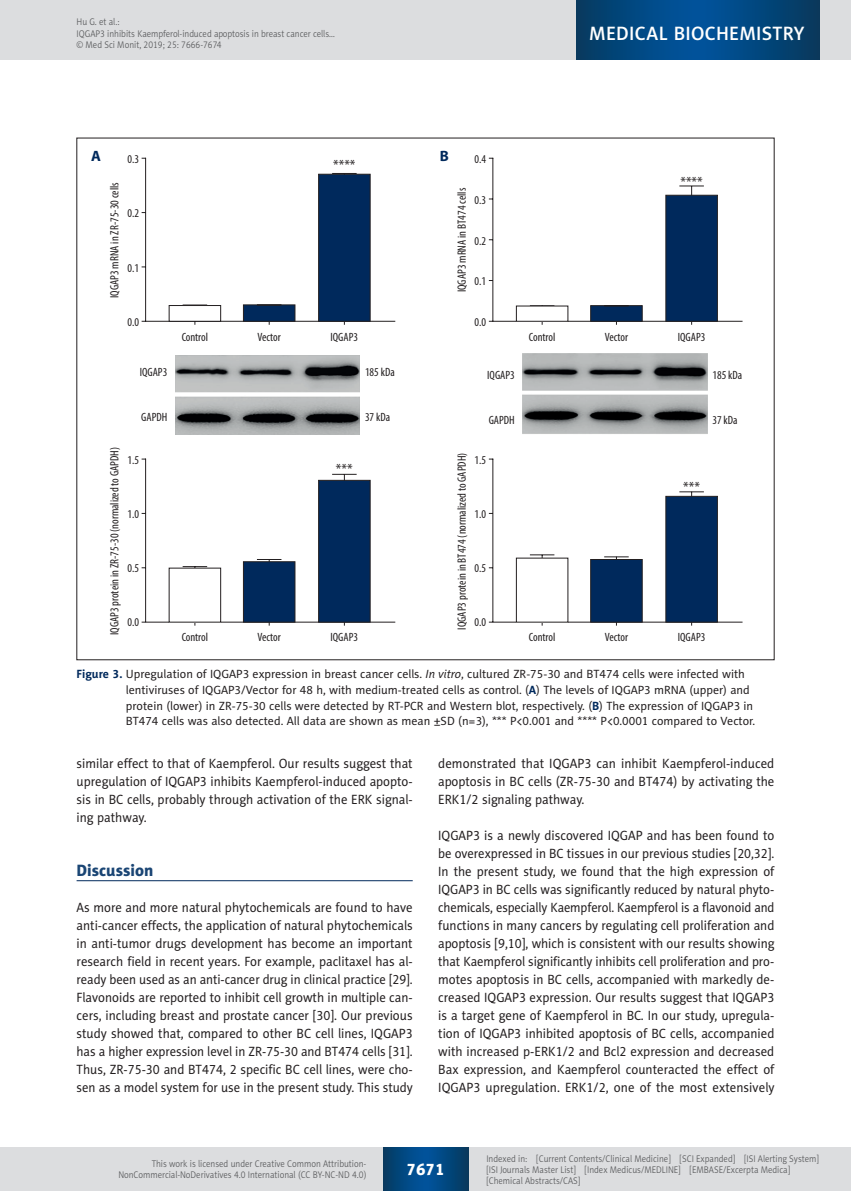
<style>
.page{position:relative;width:851px;height:1191px;background:#fff}
.page>*{position:absolute;margin:0;border:0;box-sizing:border-box;transform-origin:0 0}
.t1{font:19.5px "Naomi Sans EFN Medium";letter-spacing:.015em;color:#fff}
.MSM_Headline_1{font:16.5px "Naomi Sans EFN Heavy";color:#1a4574}
.t2{font:16.5px "Naomi Sans EFN Heavy";color:#fff}
.t3{font:condensed 15px "Myriad Pro";color:#231f20}
.t4{font:700 15px "Myriad Pro";color:#00295c}
.MSM_Body{font:13.5px/18px "Naomi Sans EFN";color:#231f20;text-align:justify;scale:.95 1}
.MSM_Rycina_tytul{font:12px/15.8px "Naomi Sans EFN";color:#231f20}
.t5{font:condensed 12px "Myriad Pro";color:#231f20}
.t6{font:9.75px/11.2px "Naomi Sans EFN Light";color:#57585a;scale:.9 1}
.s1{font-weight:700;color:#00295c}
.s2{font-style:italic}
</style>
<div class="page">
<hr style="left:77px;top:880px;width:335px;height:1px;background:#00295c">
<img style="left:175px;top:355px;width:184px;height:79px">
<img style="left:522px;top:353px;width:185px;height:81px">
<hr style="left:142px;top:622px;width:253px;height:1px;background:#231f20">
<hr style="left:145px;top:459px;width:1px;height:163px;background:#231f20">
<div style="left:318px;top:480px;width:52px;height:142px;background:#00295c;border:1px solid #231f20"></div>
<svg style="left:168px;top:473px;width:189px;height:153px"></svg>
<hr style="left:269px;top:559px;width:1px;height:66px;background:#231f20">
<div style="left:243px;top:561px;width:52px;height:61px;background:#00295c;border:1px solid #231f20"></div>
<hr style="left:489px;top:622px;width:253px;height:1px;background:#231f20">
<hr style="left:492px;top:459px;width:1px;height:163px;background:#231f20">
<div style="left:665px;top:496px;width:52px;height:126px;background:#00295c"></div>
<svg style="left:515px;top:491px;width:189px;height:135px"></svg>
<hr style="left:616px;top:557px;width:1px;height:68px;background:#231f20">
<div style="left:590px;top:559px;width:52px;height:63px;background:#00295c;border:1px solid #231f20"></div>
<hr style="left:142px;top:321px;width:253px;height:1px;background:#231f20">
<hr style="left:145px;top:158px;width:1px;height:163px;background:#231f20">
<div style="left:318px;top:174px;width:52px;height:148px;background:#00295c;border:1px solid #231f20"></div>
<svg style="left:168px;top:173px;width:189px;height:152px"></svg>
<div style="left:243px;top:304px;width:52px;height:18px;background:#00295c;border:1px solid #231f20"></div>
<hr style="left:489px;top:321px;width:253px;height:1px;background:#231f20">
<hr style="left:492px;top:158px;width:1px;height:163px;background:#231f20">
<div style="left:665px;top:195px;width:52px;height:127px;background:#00295c;border:1px solid #231f20"></div>
<hr style="left:257px;top:304px;width:24px;height:2px;background:#231f20">
<svg style="left:515px;top:185px;width:189px;height:140px"></svg>
<div style="left:0;top:1148px;width:850px;height:43px;background:#dcdddf"></div>
<svg style="left:383px;top:1147px;width:85px;height:43px;background:#02477e"></svg>
<div style="left:0;top:0;width:850px;height:60px;background:#dcdddf"></div>
<svg style="left:576px;top:0;width:243px;height:60px;background:#02477e"></svg>
<p class="t6" style="left:77px;top:16px;width:288px">Hu G. et al.:<br>IQGAP3 inhibits Kaempferol-induced apoptosis in breast cancer cells… © Med Sci Monit, 2019; 25: 7666-7674</p>
<h1 class="t1" style="left:589px;top:22px;width:217px">MEDICAL BIOCHEMISTRY</h1>
<p class="t4" style="left:91px;top:147px;width:11px">A</p>
<p class="t4" style="left:440px;top:147px;width:11px">B</p>
<p class="t5" style="left:127px;top:152px;width:13px">0.3</p>
<p class="t3" style="left:333px;top:156px;width:24px">****</p>
<p class="t5" style="left:107px;top:298px;width:117px;rotate:-90deg">IQGAP3 mRNA in ZR-75-30 cells</p>
<p class="t5" style="left:127px;top:206px;width:13px">0.2</p>
<p class="t5" style="left:127px;top:260px;width:13px">0.1</p>
<p class="t5" style="left:127px;top:314px;width:13px">0.0</p>
<p class="t5" style="left:454px;top:292px;width:106px;rotate:-90deg">IQGAP3 mRNA in BT474 cells</p>
<p class="t5" style="left:474px;top:152px;width:13px">0.4</p>
<p class="t5" style="left:474px;top:193px;width:13px">0.3</p>
<p class="t5" style="left:474px;top:233px;width:13px">0.2</p>
<p class="t5" style="left:474px;top:274px;width:13px">0.1</p>
<p class="t5" style="left:474px;top:314px;width:13px">0.0</p>
<p class="t3" style="left:680px;top:173px;width:24px">****</p>
<p class="t5" style="left:182px;top:329px;width:28px">Control</p>
<p class="t5" style="left:257px;top:329px;width:25px">Vector</p>
<p class="t5" style="left:330px;top:329px;width:29px">IQGAP3</p>
<p class="t5" style="left:529px;top:329px;width:28px">Control</p>
<p class="t5" style="left:604px;top:329px;width:25px">Vector</p>
<p class="t5" style="left:677px;top:329px;width:29px">IQGAP3</p>
<p class="t5" style="left:140px;top:364px;width:29px">IQGAP3</p>
<p class="t5" style="left:141px;top:409px;width:28px">GAPDH</p>
<p class="t5" style="left:365px;top:364px;width:31px">185 kDa</p>
<p class="t5" style="left:365px;top:409px;width:27px">37 kDa</p>
<p class="t5" style="left:487px;top:367px;width:29px">IQGAP3</p>
<p class="t5" style="left:488px;top:412px;width:28px">GAPDH</p>
<p class="t5" style="left:712px;top:367px;width:31px">185 kDa</p>
<p class="t5" style="left:712px;top:412px;width:27px">37 kDa</p>
<p class="t5" style="left:107px;top:635px;width:190px;rotate:-90deg">IQGAP3 protein in ZR-75-30 (normalized to GAPDH)</p>
<p class="t5" style="left:127px;top:453px;width:13px">1.5</p>
<p class="t5" style="left:127px;top:507px;width:13px">1.0</p>
<p class="t5" style="left:127px;top:561px;width:13px">0.5</p>
<p class="t5" style="left:127px;top:615px;width:13px">0.0</p>
<p class="t3" style="left:336px;top:460px;width:18px">***</p>
<p class="t5" style="left:182px;top:630px;width:28px">Control</p>
<p class="t5" style="left:257px;top:630px;width:25px">Vector</p>
<p class="t5" style="left:330px;top:630px;width:29px">IQGAP3</p>
<p class="t5" style="left:454px;top:629px;width:178px;rotate:-90deg">IQGAP3 protein in BT474 (normalized to GAPDH)</p>
<p class="t5" style="left:474px;top:453px;width:13px">1.5</p>
<p class="t5" style="left:474px;top:507px;width:13px">1.0</p>
<p class="t5" style="left:474px;top:561px;width:13px">0.5</p>
<p class="t5" style="left:474px;top:615px;width:13px">0.0</p>
<p class="t3" style="left:683px;top:478px;width:18px">***</p>
<p class="t5" style="left:529px;top:630px;width:28px">Control</p>
<p class="t5" style="left:604px;top:630px;width:25px">Vector</p>
<p class="t5" style="left:677px;top:630px;width:29px">IQGAP3</p>
<p class="MSM_Rycina_tytul" style="left:126px;top:666px;width:631px;text-indent:-49px"><span class="s1">Figure 3.</span> Upregulation of IQGAP3 expression in breast cancer cells. <span class="s2">In vitro</span>, cultured ZR-75-30 and BT474 cells were infected with lentiviruses of IQGAP3/Vector for 48 h, with medium-treated cells as control. (<span class="s1">A</span>) The levels of IQGAP3 mRNA (upper) and protein (lower) in ZR-75-30 cells were detected by RT-PCR and Western blot, respectively. (<span class="s1">B</span>) The expression of IQGAP3 in BT474 cells was also detected. All data are shown as mean ±SD (n=3), *** P&lt;0.001 and **** P&lt;0.0001 compared to Vector.</p>
<p class="MSM_Body" style="left:77px;top:754px;width:355px">similar effect to that of Kaempferol. Our results suggest that upregulation of IQGAP3 inhibits Kaempferol-induced apopto&shy;sis in BC cells, probably through activation of the ERK signal&shy;ing pathway.</p>
<p class="MSM_Headline_1" style="left:77px;top:860px;width:78px">Discussion</p>
<p class="MSM_Body" style="left:77px;top:898px;width:355px">As more and more natural phytochemicals are found to have anti-cancer effects, the application of natural phytochemicals in anti-tumor drugs development has become an important research field in recent years. For example, paclitaxel has al&shy;ready been used as an anti-cancer drug in clinical practice [29].<br>Flavonoids are reported to inhibit cell growth in multiple can&shy;cers, including breast and prostate cancer [30]. Our previous study showed that, compared to other BC cell lines, IQGAP3 has a higher expression level in ZR-75-30 and BT474 cells [31].<br>Thus, ZR-75-30 and BT474, 2 specific BC cell lines, were cho&shy;sen as a model system for use in the present study. This study</p>
<p class="MSM_Body" style="left:438px;top:754px;width:355px">demonstrated that IQGAP3 can inhibit Kaempferol-induced apoptosis in BC cells (ZR-75-30 and BT474) by activating the ERK1/2 signaling pathway.</p>
<p class="MSM_Body" style="left:438px;top:826px;width:355px">IQGAP3 is a newly discovered IQGAP and has been found to be overexpressed in BC tissues in our previous studies [20,32].<br>In the present study, we found that the high expression of IQGAP3 in BC cells was significantly reduced by natural phyto&shy;chemicals, especially Kaempferol. Kaempferol is a flavonoid and functions in many cancers by regulating cell proliferation and apoptosis [9,10], which is consistent with our results showing that Kaempferol significantly inhibits cell proliferation and pro&shy;motes apoptosis in BC cells, accompanied with markedly de&shy;creased IQGAP3 expression. Our results suggest that IQGAP3 is a target gene of Kaempferol in BC. In our study, upregula&shy;tion of IQGAP3 inhibited apoptosis of BC cells, accompanied with increased p-ERK1/2 and Bcl2 expression and decreased Bax expression, and Kaempferol counteracted the effect of IQGAP3 upregulation. ERK1/2, one of the most extensively</p>
<p class="t6" style="left:118px;top:1158px;width:277px;text-align:right">This work is licensed under Creative Common Attribution-<br>NonCommercial-NoDerivatives 4.0 International (CC BY-NC-ND 4.0)</p>
<p class="t2" style="left:406px;top:1159px;width:40px">7671</p>
<p class="t6" style="left:486px;top:1152px;width:371px">Indexed in: [Current Contents/Clinical Medicine] [SCI Expanded] [ISI Alerting System] [ISI Journals Master List] [Index Medicus/MEDLINE] [EMBASE/Excerpta Medica] [Chemical Abstracts/CAS]</p>
</div>
